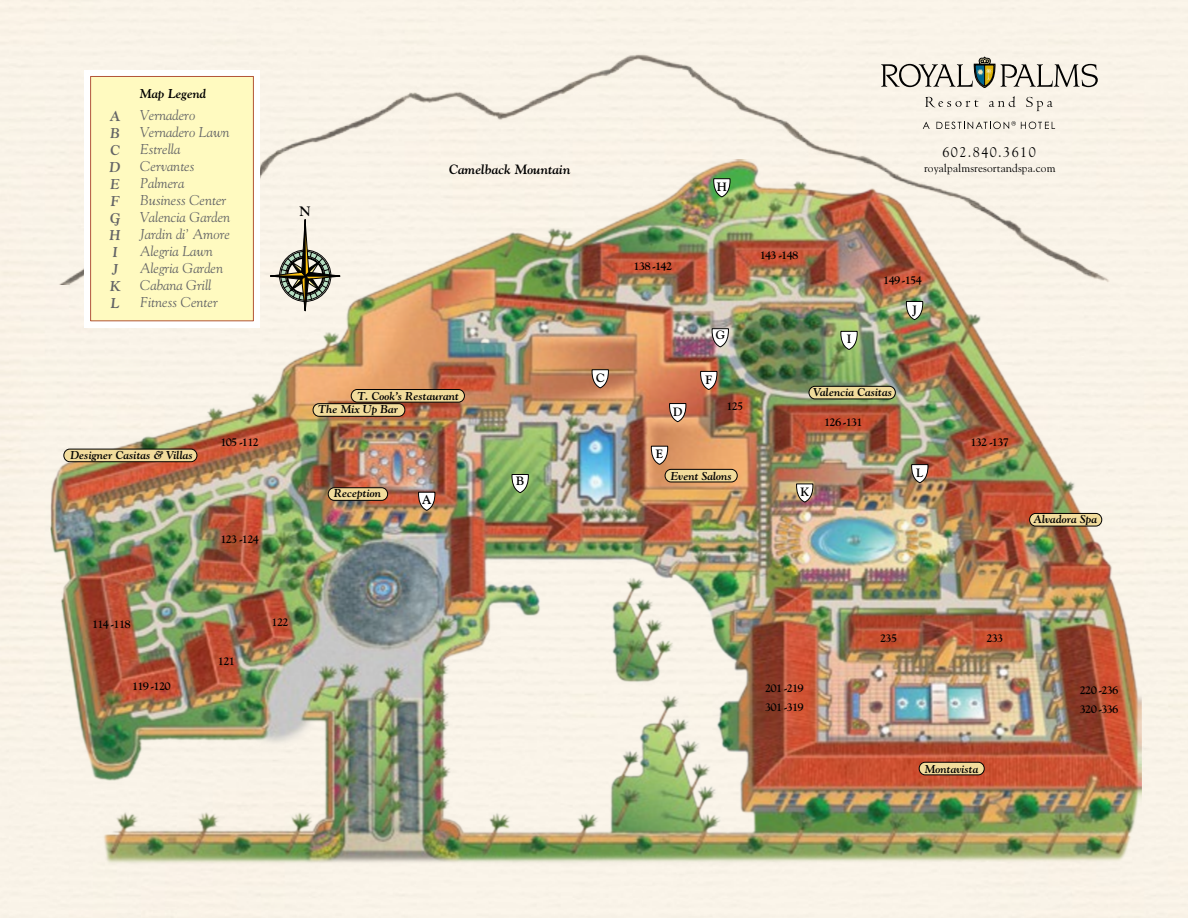
<style>
.page{position:relative;width:1188px;height:918px;background:#f9f3e8}
.page>*{position:absolute;margin:0;border:0;box-sizing:border-box;transform-origin:0 0}
.t1{font:italic 14.1px/17px "Goudy";color:#636466}
.t2{font:14.1px "Goudy";letter-spacing:.1em;color:#000}
.t3{font:italic 700 14.1px/17px "Goudy";color:#636466}
.t4{font:700 13.65px "Goudy";color:#000}
.t5{font:italic 700 13.35px "Goudy";color:#000}
.t6{font:italic 700 12.75px "Goudy";color:#000}
.t7{font:700 12.75px "Goudy";color:#000}
.t8{font:700 12px "Goudy";color:#000}
.t9{font:italic 700 11.4px "Goudy";color:#000}
.t10{font:700 11.4px/18.9px "Goudy";letter-spacing:-.075em;color:#000}
.t11{font:11.4px "Goudy";letter-spacing:.01em;color:#000}
</style>
<div class="page">
<img style="left:50px;top:284px;width:1092px;height:579px">
<img style="left:60px;top:54px;width:1049px;height:230px">
<div style="left:84px;top:70px;width:176px;height:257px;background:#fff"></div>
<svg style="left:591px;top:369px;width:18px;height:20px"></svg>
<svg style="left:418px;top:491px;width:18px;height:20px"></svg>
<svg style="left:713px;top:178px;width:18px;height:20px"></svg>
<svg style="left:669px;top:403px;width:18px;height:20px"></svg>
<svg style="left:511px;top:474px;width:18px;height:19px"></svg>
<svg style="left:700px;top:371px;width:18px;height:19px"></svg>
<svg style="left:840px;top:331px;width:18px;height:19px"></svg>
<svg style="left:711px;top:328px;width:18px;height:20px"></svg>
<svg style="left:906px;top:301px;width:18px;height:19px"></svg>
<svg style="left:911px;top:464px;width:18px;height:20px"></svg>
<svg style="left:796px;top:483px;width:18px;height:20px"></svg>
<svg style="left:651px;top:445px;width:17px;height:20px"></svg>
<svg style="left:263px;top:207px;width:85px;height:111px"></svg>
<div style="left:665px;top:469px;width:72px;height:13px;background:#f2dc9c;border-radius:6px"></div>
<div style="left:665px;top:469px;width:73px;height:13px;border:1px solid #000;border-radius:6px"></div>
<div style="left:328px;top:488px;width:60px;height:12px;background:#f2dc9c;border-radius:6px"></div>
<div style="left:328px;top:487px;width:60px;height:14px;border:1px solid #000;border-radius:6px"></div>
<div style="left:64px;top:449px;width:133px;height:13px;background:#f2dc9c;border-radius:6px"></div>
<div style="left:64px;top:449px;width:133px;height:13px;border:1px solid #000;border-radius:6px"></div>
<div style="left:351px;top:390px;width:113px;height:12px;background:#f2dc9c;border-radius:6px"></div>
<div style="left:351px;top:389px;width:114px;height:13px;border:1px solid #000;border-radius:6px"></div>
<div style="left:313px;top:404px;width:92px;height:12px;background:#f2dc9c;border-radius:6px"></div>
<div style="left:313px;top:403px;width:92px;height:14px;border:1px solid #000;border-radius:6px"></div>
<div style="left:809px;top:386px;width:86px;height:13px;background:#f2dc9c;border-radius:6px"></div>
<div style="left:809px;top:386px;width:87px;height:13px;border:1px solid #000;border-radius:6px"></div>
<div style="left:1030px;top:513px;width:72px;height:13px;background:#f2dc9c;border-radius:6px"></div>
<div style="left:1029px;top:513px;width:73px;height:13px;border:1px solid #000;border-radius:6px"></div>
<div style="left:919px;top:762px;width:65px;height:13px;background:#f2dc9c;border-radius:6px"></div>
<div style="left:919px;top:762px;width:66px;height:13px;border:1px solid #000;border-radius:6px"></div>
<div style="left:91px;top:76px;width:162px;height:245px;background:#fffac0"></div>
<div style="left:90px;top:76px;width:164px;height:245px;border:1px solid #b25538"></div>
<svg style="left:1001px;top:64px;width:97px;height:23px"></svg>
<svg style="left:881px;top:57px;width:114px;height:31px"></svg>
<svg style="left:925px;top:97px;width:54px;height:10px"></svg>
<svg style="left:989px;top:96px;width:27px;height:11px"></svg>
<svg style="left:1026px;top:97px;width:27px;height:14px"></svg>
<svg style="left:923px;top:122px;width:7px;height:7px"></svg>
<svg style="left:936px;top:121px;width:119px;height:8px"></svg>
<p class="t3" style="left:110px;top:107px;width:13px">A<br>B<br>C<br>D<br>E<br>F<br>G<br>H<br>I<br>J<br>K<br>L</p>
<p class="t6" style="left:140px;top:86px;width:68px">Map Legend</p>
<p class="t1" style="left:140px;top:107px;width:92px">Vernadero<br>Vernadero Lawn<br>Estrella<br>Cervantes<br>Palmera<br>Business Center<br>Valencia Garden<br>Jardin di’ Amore<br>Alegria Lawn<br>Alegria Garden<br>Cabana Grill<br>Fitness Center</p>
<p class="t10" style="left:220px;top:433px;width:40px">105 -112</p>
<p class="t9" style="left:70px;top:448px;width:124px">Designer Casitas &amp; Villas</p>
<p class="t10" style="left:220px;top:530px;width:40px">123 -124</p>
<p class="t4" style="left:299px;top:203px;width:13px">N</p>
<p class="t5" style="left:449px;top:161px;width:123px">Camelback Mountain</p>
<p class="t9" style="left:358px;top:389px;width:103px">T. Cook’s Restaurant</p>
<p class="t9" style="left:318px;top:402px;width:82px">The Mix Up Bar</p>
<p class="t9" style="left:334px;top:486px;width:49px">Reception</p>
<p class="t7" style="left:422px;top:492px;width:11px">A</p>
<p class="t8" style="left:516px;top:474px;width:10px">B</p>
<p class="t8" style="left:596px;top:370px;width:10px">C</p>
<p class="t10" style="left:92px;top:614px;width:40px">114 -118</p>
<p class="t10" style="left:132px;top:676px;width:40px">119 -120</p>
<p class="t10" style="left:218px;top:651px;width:19px">121</p>
<p class="t10" style="left:272px;top:612px;width:19px">122</p>
<p class="t8" style="left:717px;top:179px;width:12px">H</p>
<p class="t2" style="left:942px;top:143px;width:95px">602.840.3610</p>
<p class="t11" style="left:924px;top:161px;width:133px">royalpalmsresortandspa.com</p>
<p class="t10" style="left:634px;top:256px;width:40px">138 -142</p>
<p class="t8" style="left:673px;top:404px;width:11px">D</p>
<p class="t8" style="left:656px;top:447px;width:9px">E</p>
<p class="t10" style="left:760px;top:246px;width:40px">143 -148</p>
<p class="t8" style="left:716px;top:328px;width:11px">G</p>
<p class="t8" style="left:847px;top:332px;width:6px">I</p>
<p class="t8" style="left:706px;top:372px;width:8px">F</p>
<p class="t10" style="left:883px;top:270px;width:40px">149 -154</p>
<p class="t8" style="left:912px;top:302px;width:6px">J</p>
<p class="t10" style="left:726px;top:396px;width:19px">125</p>
<p class="t9" style="left:813px;top:385px;width:80px">Valencia Casitas</p>
<p class="t10" style="left:824px;top:412px;width:40px">126 -131</p>
<p class="t10" style="left:970px;top:432px;width:40px">132 -137</p>
<p class="t9" style="left:671px;top:469px;width:63px">Event Salons</p>
<p class="t8" style="left:801px;top:484px;width:10px">K</p>
<p class="t8" style="left:916px;top:465px;width:9px">L</p>
<p class="t9" style="left:1034px;top:512px;width:65px">Alvadora Spa</p>
<p class="t10" style="left:880px;top:629px;width:19px">235</p>
<p class="t10" style="left:986px;top:629px;width:19px">233</p>
<p class="t10" style="left:765px;top:678px;width:40px">201 -219<br>301 -319</p>
<p class="t10" style="left:1080px;top:681px;width:40px">220 -236<br>320 -336</p>
<p class="t9" style="left:925px;top:762px;width:55px">Montavista</p>
</div>
